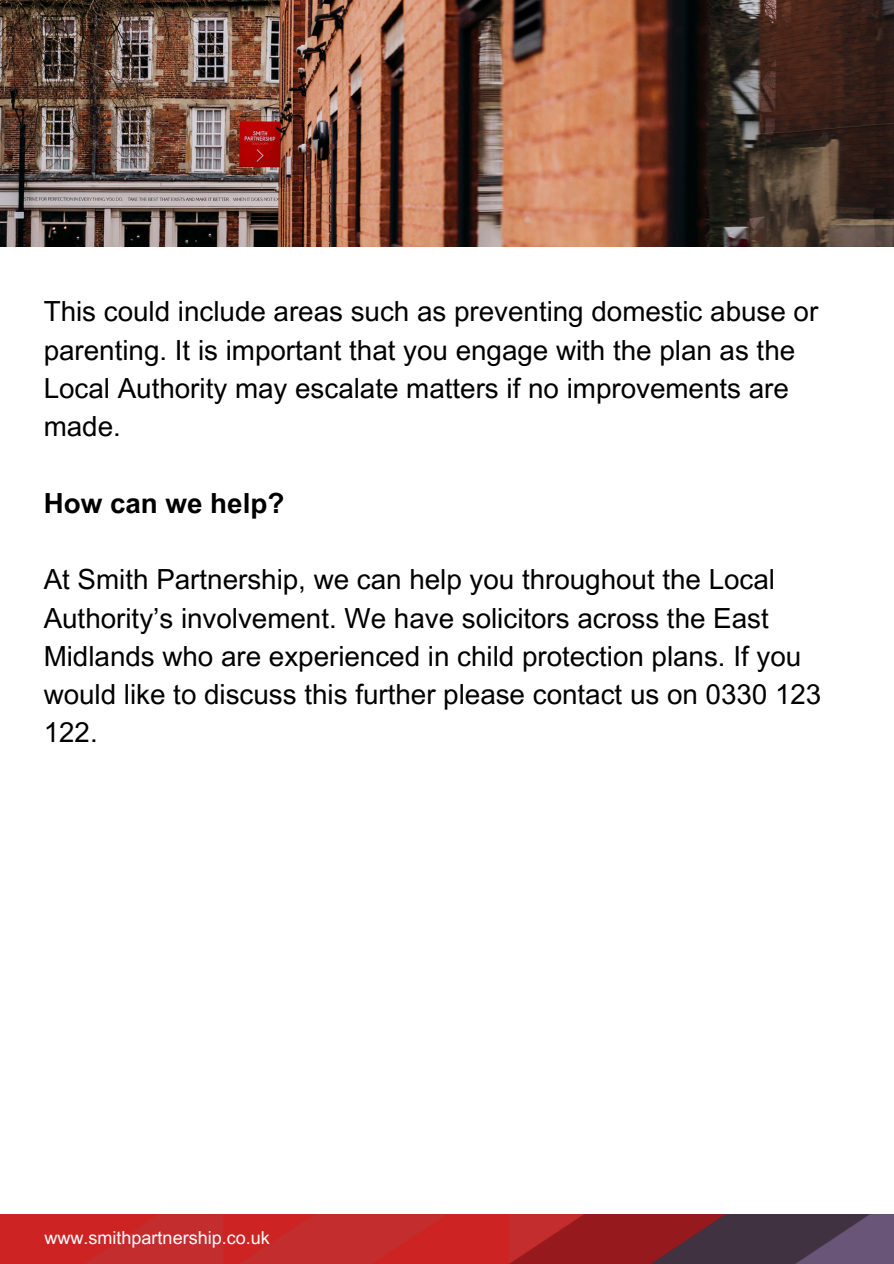
<style>
.page{position:relative;width:894px;height:1264px;background:#fff}
.page>*{position:absolute;margin:0;border:0;box-sizing:border-box;transform-origin:0 0}
.t1{font:27.75px/38.2px "Arial MT Pro";color:#000}
.t2{font:700 27.75px "Arial MT Pro";color:#000}
.t3{font:18px "Arial MT Pro";color:#fff}
</style>
<div class="page">
<img style="left:0;top:0;width:893px;height:246px">
<img style="left:0;top:1214px;width:893px;height:49px">
<p class="t1" style="left:44px;top:296px;width:775px">This could include areas such as preventing domestic abuse or parenting. It is important that you engage with the plan as the Local Authority may escalate matters if no improvements are made.</p>
<h2 class="t2" style="left:44px;top:492px;width:242px">How can we help?</h2>
<h1 class="t1" style="left:44px;top:564px;width:779px">At Smith Partnership, we can help you throughout the Local Authority’s involvement. We have solicitors across the East Midlands who are experienced in child protection plans. If you would like to discuss this further please contact us on 0330 123<br>122.</h1>
<p class="t3" style="left:45px;top:1231px;width:227px">www.smithpartnership.co.uk</p>
</div>
